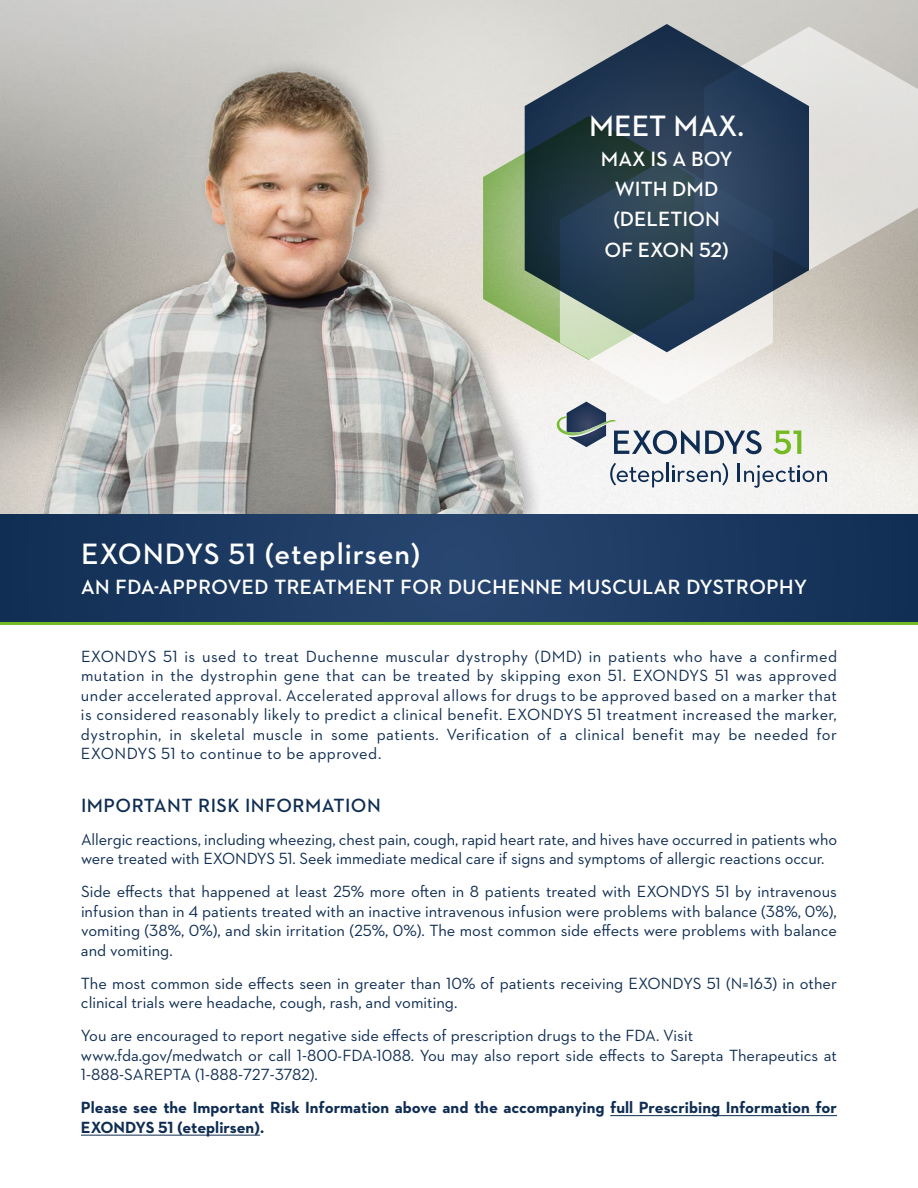
<style>
.page{position:relative;width:918px;height:1188px;background:#fff}
.page>*{position:absolute;margin:0;border:0;box-sizing:border-box;transform-origin:0 0}
.t1{font:600 30px "Neutraface 2 Text";letter-spacing:.025em;color:#fff}
.t2{font:700 21px "Neutraface 2 Display";letter-spacing:.03em;color:#fff}
.t3{font:600 21px/30px "Neutraface 2 Text";color:#fff;text-align:center}
.t4{font:600 19.5px "Neutraface 2 Text";letter-spacing:.025em;color:#0f2d52}
.t5{font:16.5px/19.5px "Neutraface 2 Text";color:#0f2d52}
.t6{font:700 16.5px/19.5px "Neutraface 2 Text";color:#0f2d52}
</style>
<div class="page">
<img style="left:0;top:0;width:918px;height:514px">
<img style="left:34px;top:60px;width:496px;height:454px">
<hr style="left:610px;top:1115px;width:227px;height:1px;background:#0f2d52">
<hr style="left:81px;top:1135px;width:179px;height:1px;background:#0f2d52">
<svg style="left:809px;top:27px;width:109px;height:243px;background:#d8d6d1"></svg>
<svg style="left:484px;top:116px;width:76px;height:244px;background:#b5c89a"></svg>
<svg style="left:560px;top:352px;width:213px;height:51px"></svg>
<svg style="left:525px;top:24px;width:284px;height:328px;background:#50626e"></svg>
<div style="left:0;top:514px;width:918px;height:108px;background:linear-gradient(to right,#1c3a62,#1c3a62)"></div>
<hr style="left:0;top:622px;width:918px;height:3px;background:#74bb23">
<svg style="left:610px;top:463px;width:118px;height:24px"></svg>
<svg style="left:738px;top:464px;width:89px;height:24px"></svg>
<svg style="left:556px;top:402px;width:206px;height:52px"></svg>
<svg style="left:774px;top:431px;width:27px;height:23px"></svg>
<h1 class="t1" style="left:589px;top:107px;width:157px">MEET MAX.</h1>
<p class="t3" style="left:601px;top:144px;width:133px">MAX IS A BOY<br>WITH DMD (DELETION<br>OF EXON 52)</p>
<h1 class="t1" style="left:81px;top:535px;width:341px">EXONDYS 51 (eteplirsen)</h1>
<p class="t2" style="left:81px;top:575px;width:728px">AN FDA-APPROVED TREATMENT FOR DUCHENNE MUSCULAR DYSTROPHY</p>
<p class="t5" style="left:81px;top:646px;width:758px;text-align:justify">EXONDYS 51 is used to treat Duchenne muscular dystrophy (DMD) in patients who have a confirmed mutation in the dystrophin gene that can be treated by skipping exon 51. EXONDYS 51 was approved under accelerated approval. Accelerated approval allows for drugs to be approved based on a marker that is considered reasonably likely to predict a clinical benefit. EXONDYS 51 treatment increased the marker, dystrophin, in skeletal muscle in some patients. Verification of a clinical benefit may be needed for EXONDYS 51 to continue to be approved.</p>
<p class="t4" style="left:81px;top:793px;width:301px">IMPORTANT RISK INFORMATION</p>
<p class="t5" style="left:81px;top:829px;width:758px">Allergic reactions, including wheezing, chest pain, cough, rapid heart rate, and hives have occurred in patients who were treated with EXONDYS 51. Seek immediate medical care if signs and symptoms of allergic reactions occur.</p>
<p class="t5" style="left:81px;top:882px;width:758px;text-align:justify">Side effects that happened at least 25% more often in 8 patients treated with EXONDYS 51 by intravenous infusion than in 4 patients treated with an inactive intravenous infusion were problems with balance (38%, 0%), vomiting (38%, 0%), and skin irritation (25%, 0%). The most common side effects were problems with balance and vomiting.</p>
<p class="t5" style="left:81px;top:973px;width:757px">The most common side effects seen in greater than 10% of patients receiving EXONDYS 51 (N=163) in other clinical trials were headache, cough, rash, and vomiting.</p>
<p class="t5" style="left:81px;top:1026px;width:758px">You are encouraged to report negative side effects of prescription drugs to the FDA. Visit www.fda.gov/medwatch or call 1-800-FDA-1088. You may also report side effects to Sarepta Therapeutics at<br>1-888-SAREPTA (1-888-727-3782).</p>
<p class="t6" style="left:81px;top:1098px;width:757px">Please see the Important Risk Information above and the accompanying full Prescribing Information for<br>EXONDYS 51 (eteplirsen).</p>
</div>
